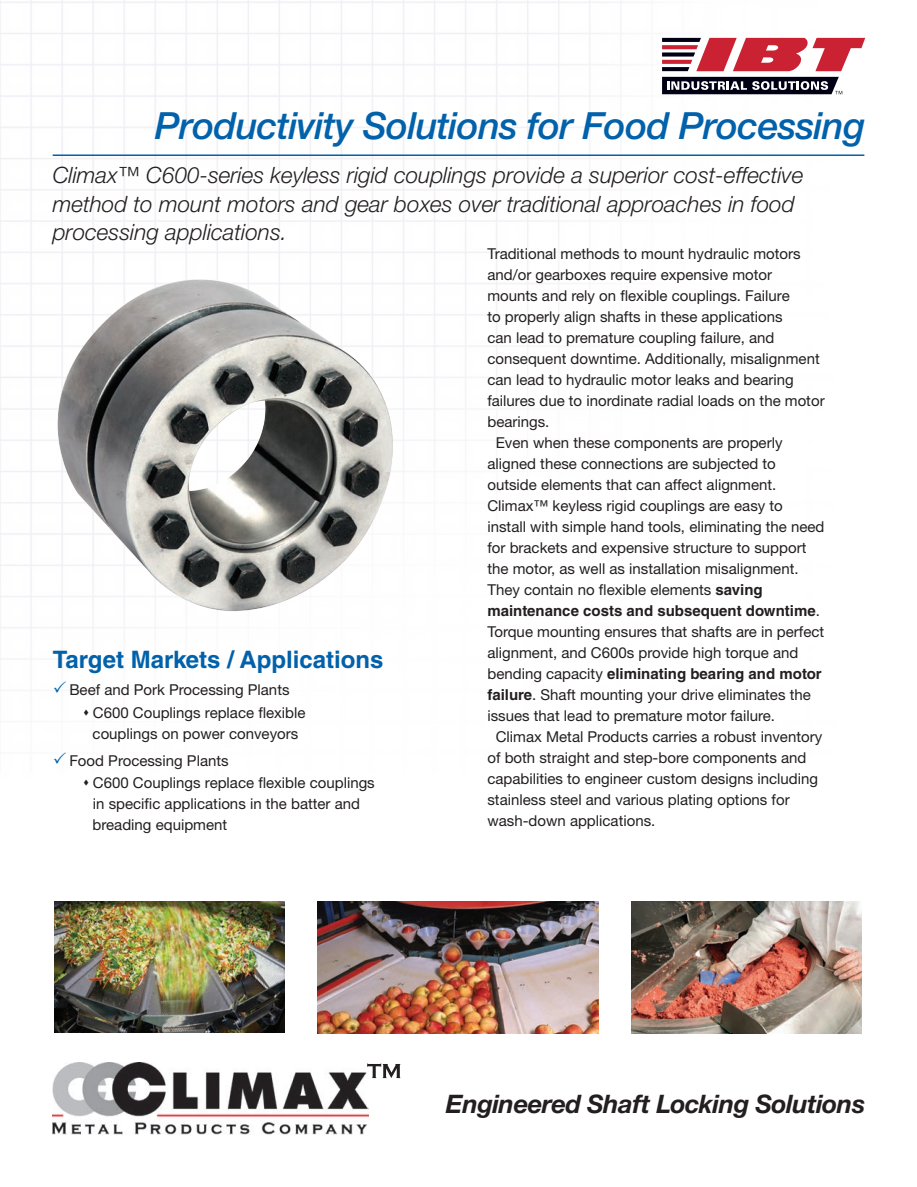
<style>
.page{position:relative;width:917px;height:1187px;background:#fff}
.page>*{position:absolute;margin:0;border:0;box-sizing:border-box;transform-origin:0 0}
.t1{font:italic 500 37.5px "Helvetica Neue LT Std";letter-spacing:-.02em;color:#0161aa}
.t2{font:italic 700 25.5px "Helvetica Neue LT Std";letter-spacing:-.02em;color:#231f20}
.t3{font:700 24px "Helvetica LT Std";color:#0161aa}
.t4{font:italic 300 22.5px/28.5px "Helvetica Neue LT Std";color:#231f20}
.t5{font:15px/21px "Helvetica Neue LT Std";color:#231f20}
.s1{font-family:"Helvetica LT Std";font-weight:700}
</style>
<div class="page">
<hr style="left:53px;top:154px;width:811px;height:2px;background:#0161aa">
<img style="left:631px;top:901px;width:230px;height:131px">
<img style="left:55px;top:901px;width:229px;height:131px">
<img style="left:317px;top:901px;width:281px;height:131px">
<img style="left:55px;top:277px;width:340px;height:335px">
<img style="left:52px;top:1062px;width:316px;height:72px">
<svg style="left:367px;top:1063px;width:33px;height:14px"></svg>
<svg style="left:662px;top:38px;width:202px;height:33px"></svg>
<svg style="left:662px;top:77px;width:180px;height:17px"></svg>
<p class="t1" style="left:155px;top:104px;width:711px">Productivity Solutions for Food Processing</p>
<p class="t4" style="left:53px;top:160px;width:752px">Climax™ C600-series keyless rigid couplings provide a superior cost-effective method to mount motors and gear boxes over traditional approaches in food processing applications.</p>
<p class="t3" style="left:53px;top:644px;width:332px">Target Markets / Applications</p>
<p class="t5" style="left:69px;top:679px;width:222px">Beef and Pork Processing Plants</p>
<p class="t5" style="left:83px;top:701px;width:224px">▲ C600 Couplings replace flexible</p>
<p class="t5" style="left:93px;top:722px;width:207px">couplings on power conveyors</p>
<p class="t5" style="left:69px;top:749px;width:161px">Food Processing Plants</p>
<p class="t5" style="left:83px;top:772px;width:293px">▲ C600 Couplings replace flexible couplings</p>
<p class="t5" style="left:93px;top:793px;width:269px">in specific applications in the batter and</p>
<p class="t5" style="left:93px;top:814px;width:136px">breading equipment</p>
<p class="t5" style="left:487px;top:243px;width:338px">Traditional methods to mount hydraulic motors and/or gearboxes require expensive motor mounts and rely on flexible couplings. Failure<br>to properly align shafts in these applications<br>can lead to premature coupling failure, and consequent downtime. Additionally, misalignment can lead to hydraulic motor leaks and bearing failures due to inordinate radial loads on the motor bearings.</p>
<p class="t5" style="left:487px;top:432px;width:338px;text-indent:8px">Even when these components are properly aligned these connections are subjected to outside elements that can affect alignment.<br>Climax™ keyless rigid couplings are easy to install with simple hand tools, eliminating the need for brackets and expensive structure to support the motor, as well as installation misalignment.<br>They contain no flexible elements <span class="s1">saving maintenance costs and subsequent downtime</span>.<br>Torque mounting ensures that shafts are in perfect alignment, and C600s provide high torque and bending capacity <span class="s1">eliminating bearing and motor failure</span>. Shaft mounting your drive eliminates the issues that lead to premature motor failure.</p>
<p class="t5" style="left:487px;top:726px;width:336px;text-indent:8px">Climax Metal Products carries a robust inventory of both straight and step-bore components and capabilities to engineer custom designs including stainless steel and various plating options for wash-down applications.</p>
<p class="t2" style="left:445px;top:1087px;width:421px">Engineered Shaft Locking Solutions</p>
</div>
